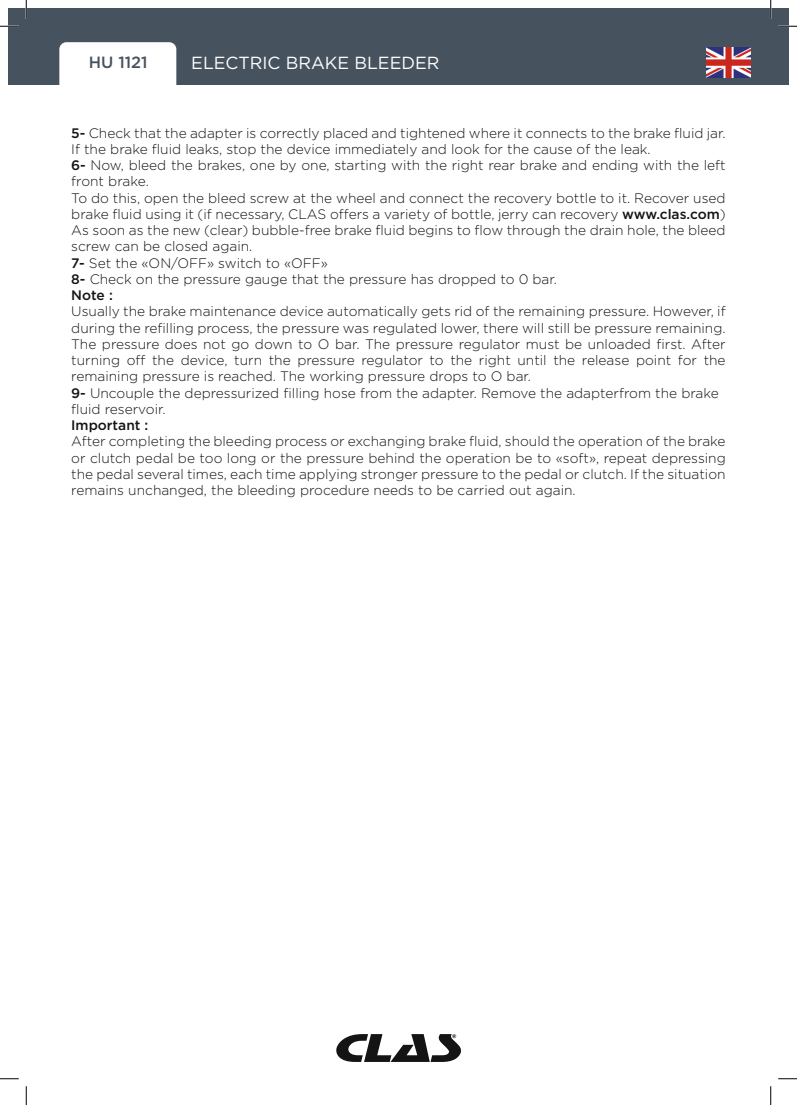
<style>
.page{position:relative;width:797px;height:1105px;background:#fff}
.page>*{position:absolute;margin:0;border:0;box-sizing:border-box;transform-origin:0 0}
.t1{font:17.5px "Gotham";color:#fff}
.t2{font:500 16.25px "Gotham";color:#47525f}
.t3{font:300 13.75px/16.2px "Gotham";color:#131413}
.t4{font:500 13.75px "Gotham";color:#131413}
.s1{font-weight:500}
</style>
<div class="page">
<div style="left:9px;top:9px;width:761px;height:76px;background:#47525f"></div>
<div style="left:770px;top:9px;width:18px;height:76px;background:#47525f"></div>
<div style="left:59px;top:42px;width:117px;height:58px;background:#fff;border-radius:7px"></div>
<svg style="left:336px;top:1034px;width:125px;height:28px"></svg>
<img style="left:706px;top:48px;width:44px;height:29px">
<svg style="left:0;top:25px;width:19px;height:2px"></svg>
<svg style="left:778px;top:25px;width:19px;height:2px"></svg>
<svg style="left:0;top:1078px;width:19px;height:1px"></svg>
<svg style="left:778px;top:1078px;width:19px;height:1px"></svg>
<svg style="left:25px;top:0;width:2px;height:19px"></svg>
<svg style="left:25px;top:1086px;width:2px;height:19px"></svg>
<svg style="left:770px;top:0;width:1px;height:19px"></svg>
<svg style="left:770px;top:1086px;width:1px;height:19px"></svg>
<p class="t2" style="left:89px;top:52px;width:60px">HU 1121</p>
<p class="t1" style="left:191px;top:52px;width:250px">ELECTRIC BRAKE BLEEDER</p>
<p class="t3" style="left:71px;top:124px;width:656px"><span class="s1">5-</span> Check that the adapter is correctly placed and tightened where it connects to the brake fluid jar.<br>If the brake fluid leaks, stop the device immediately and look for the cause of the leak.<br><span class="s1">6-</span> Now, bleed the brakes, one by one, starting with the right rear brake and ending with the left front brake.<br>To do this, open the bleed screw at the wheel and connect the recovery bottle to it. Recover used brake fluid using it (if necessary, CLAS offers a variety of bottle, jerry can recovery <span class="s1">www.clas.com</span>)<br>As soon as the new (clear) bubble-free brake fluid begins to flow through the drain hole, the bleed screw can be closed again.<br><span class="s1">7-</span> Set the «ON/OFF» switch to «OFF»<br><span class="s1">8-</span> Check on the pressure gauge that the pressure has dropped to 0 bar.<br><span class="s1">Note :</span></p>
<p class="t3" style="left:71px;top:303px;width:656px">Usually the brake maintenance device automatically gets rid of the remaining pressure. However, if during the refilling process, the pressure was regulated lower, there will still be pressure remaining.<br>The pressure does not go down to O bar. The pressure regulator must be unloaded first. After turning off the device, turn the pressure regulator to the right until the release point for the remaining pressure is reached. The working pressure drops to O bar.<br><span class="s1">9-</span> Uncouple the depressurized filling hose from the adapter. Remove the adapterfrom the brake fluid reservoir.</p>
<p class="t4" style="left:71px;top:416px;width:79px">Important :</p>
<p class="t3" style="left:71px;top:433px;width:656px;text-align:justify">After completing the bleeding process or exchanging brake fluid, should the operation of the brake or clutch pedal be too long or the pressure behind the operation be to «soft», repeat depressing the pedal several times, each time applying stronger pressure to the pedal or clutch. If the situation remains unchanged, the bleeding procedure needs to be carried out again.</p>
</div>
